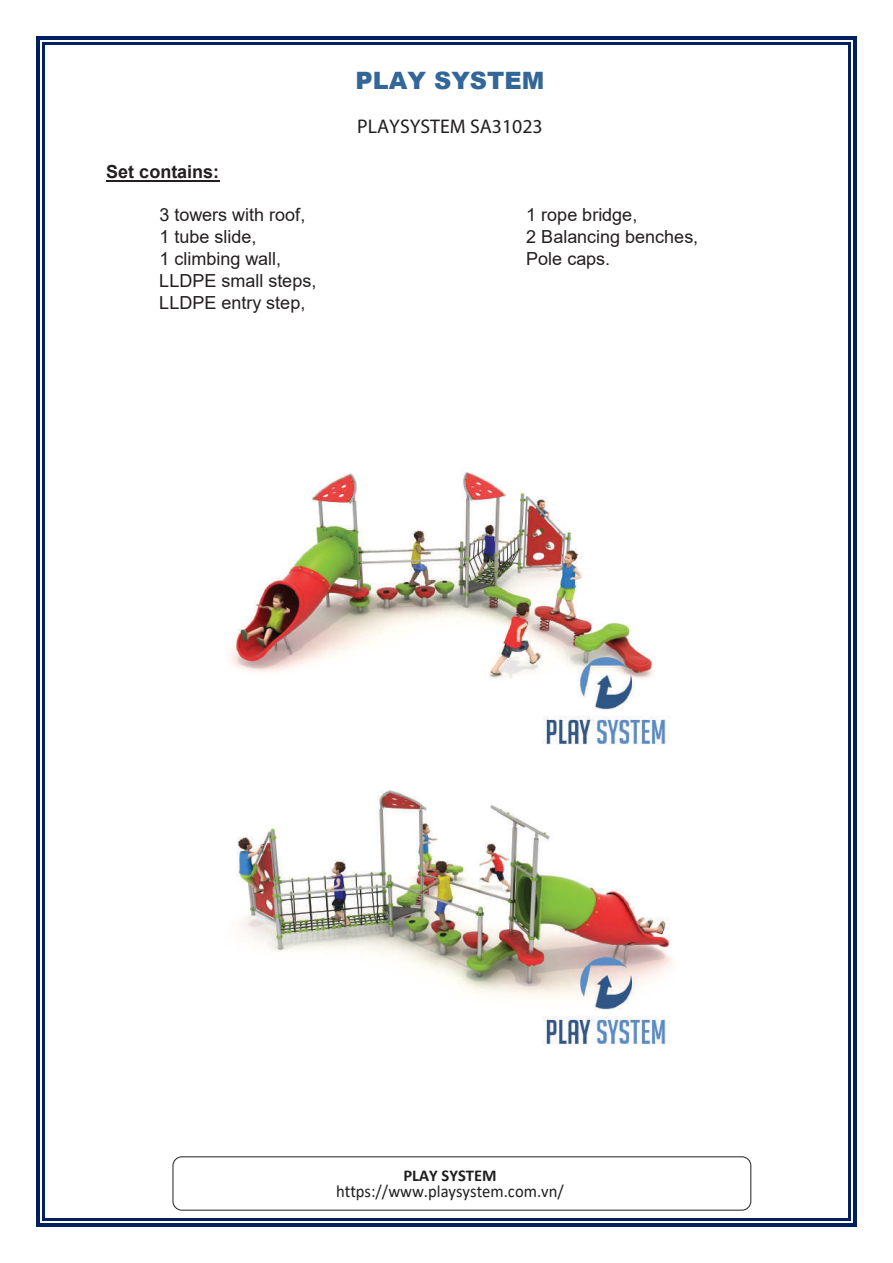
<style>
.page{position:relative;width:893px;height:1263px;background:#fff}
.page>*{position:absolute;margin:0;border:0;box-sizing:border-box;transform-origin:0 0}
.t1{font:900 24px "Arial";color:#369}
.t2{font:19.8px "Myriad Pro";color:#211e1e}
.t3{font:18px/21.9px "Arial";color:#231f20}
.t4{font:700 18px "Arial";color:#231f20}
.t5{font:17.25px "Calibri";color:#211e1e;scale:.96 1}
.t6{font:700 16.5px "Calibri";color:#211e1e}
.s1{font-family:"Myriad Pro"}
</style>
<div class="page">
<div style="left:173px;top:1157px;width:578px;height:53px;border:1px solid #231f20;border-radius:9px"></div>
<hr style="left:106px;top:180px;width:113px;height:2px;background:#231f20">
<svg style="left:36px;top:36px;width:9px;height:9px"></svg>
<hr style="left:45px;top:36px;width:803px;height:4px;background:#002060">
<hr style="left:45px;top:43px;width:803px;height:2px;background:#002060">
<svg style="left:848px;top:36px;width:9px;height:9px"></svg>
<hr style="left:36px;top:45px;width:4px;height:1173px;background:#002060">
<hr style="left:43px;top:45px;width:2px;height:1173px;background:#002060">
<hr style="left:853px;top:45px;width:4px;height:1173px;background:#002060">
<hr style="left:848px;top:45px;width:2px;height:1173px;background:#002060">
<svg style="left:36px;top:1218px;width:9px;height:9px"></svg>
<hr style="left:45px;top:1223px;width:803px;height:4px;background:#002060">
<hr style="left:45px;top:1218px;width:803px;height:2px;background:#002060">
<svg style="left:848px;top:1218px;width:9px;height:9px"></svg>
<img style="left:230px;top:471px;width:443px;height:574px">
<h1 class="t1" style="left:356px;top:63px;width:190px">PLAY SYSTEM</h1>
<p class="t2" style="left:357px;top:114px;width:187px">PLAYSYSTEM SA31023</p>
<p class="t4" style="left:106px;top:159px;width:114px">Set contains:</p>
<p class="t3" style="left:159px;top:204px;width:159px">3 towers with roof,<br>1 tube slide,<br>1 climbing wall,<br>LLDPE small steps,<br>LLDPE entry step,</p>
<p class="t3" style="left:526px;top:204px;width:174px">1 rope bridge,<br>2 Balancing benches,<br>Pole caps.</p>
<p class="t6" style="left:403px;top:1164px;width:95px">PLAY SYSTEM</p>
<p class="t5" style="left:336px;top:1179px;width:239px">h<span class="s1">tt</span>ps://www.playsystem.com.vn/</p>
</div>
